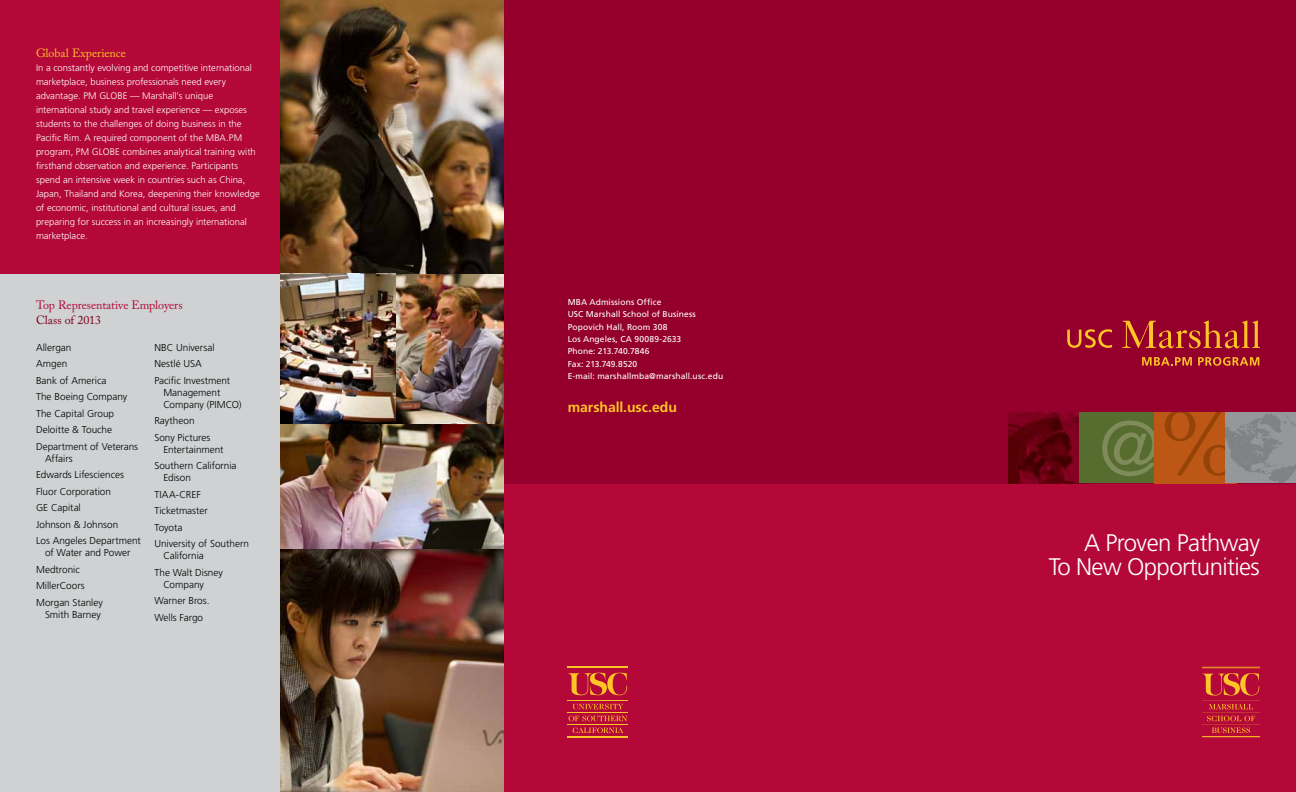
<style>
.page{position:relative;width:1296px;height:792px;background:#fff}
.page>*{position:absolute;margin:0;border:0;box-sizing:border-box;transform-origin:0 0}
.t1{font:300 24px/24px "Frutiger";letter-spacing:-.025em;color:#fff;text-align:right}
.t2{font:700 14px "Frutiger";letter-spacing:-.005em;color:#ffc425}
.t3{font:12px "Adobe Caslon Pro";letter-spacing:-.005em;color:#b30838}
.t4{font:12px "Adobe Caslon Pro";letter-spacing:-.005em;color:#ffc425}
.t5{font:12px "Adobe Caslon Pro";letter-spacing:-.005em;color:#7b001e}
.t6{font:300 10px/16.5px "Frutiger";color:#000}
.t7{font:300 9.5px/14px "Frutiger";color:#fff}
.t8{font:8.5px/12.3px "Frutiger";letter-spacing:.01em;color:#fff}
</style>
<div class="page">
<img style="left:396px;top:273px;width:108px;height:152px">
<div style="left:0;top:266px;width:288px;height:526px;background:#cfd1d2"></div>
<div style="left:0;top:0;width:295px;height:273px;background:#b30838"></div>
<img style="left:281px;top:0;width:223px;height:273px">
<img style="left:281px;top:273px;width:115px;height:152px">
<img style="left:281px;top:425px;width:223px;height:124px">
<img style="left:281px;top:549px;width:223px;height:243px">
<div style="left:504px;top:0;width:792px;height:792px;background:#b30838"></div>
<div style="left:504px;top:0;width:792px;height:483px;background:#94002b"></div>
<img style="left:1008px;top:412px;width:83px;height:72px">
<div style="left:1079px;top:412px;width:82px;height:71px;background:#576d30"></div>
<svg style="left:1102px;top:420px;width:52px;height:56px"></svg>
<div style="left:1154px;top:412px;width:83px;height:71px;background:#bc5716"></div>
<svg style="left:1165px;top:412px;width:131px;height:71px"></svg>
<svg style="left:1142px;top:357px;width:50px;height:9px"></svg>
<svg style="left:1198px;top:357px;width:61px;height:9px"></svg>
<svg style="left:1122px;top:320px;width:138px;height:28px"></svg>
<svg style="left:1067px;top:329px;width:45px;height:19px"></svg>
<svg style="left:568px;top:672px;width:59px;height:23px"></svg>
<svg style="left:573px;top:727px;width:50px;height:6px"></svg>
<svg style="left:569px;top:716px;width:58px;height:5px"></svg>
<svg style="left:573px;top:704px;width:50px;height:5px"></svg>
<hr style="left:568px;top:667px;width:60px;height:1px;background:#ffc425">
<hr style="left:568px;top:736px;width:60px;height:1px;background:#ffc425">
<hr style="left:568px;top:666px;width:60px;height:1px;background:#ffc425">
<hr style="left:568px;top:700px;width:60px;height:1px;background:#ffc425">
<hr style="left:568px;top:712px;width:60px;height:1px;background:#ffc425">
<hr style="left:568px;top:724px;width:60px;height:1px;background:#ffc425">
<hr style="left:568px;top:738px;width:60px;height:1px;background:#ffc425">
<svg style="left:1202px;top:666px;width:58px;height:72px"></svg>
<p class="t4" style="left:36px;top:46px;width:91px">Global Experience</p>
<p class="t7" style="left:36px;top:61px;width:225px">In a constantly evolving and competitive international marketplace, business professionals need every advantage. PM GLOBE — Marshall’s unique international study and travel experience — exposes students to the challenges of doing business in the Pacific Rim. A required component of the MBA.PM program, PM GLOBE combines analytical training with firsthand observation and experience. Participants spend an intensive week in countries such as China, Japan, Thailand and Korea, deepening their knowledge of economic, institutional and cultural issues, and preparing for success in an increasingly international marketplace.</p>
<p class="t3" style="left:36px;top:298px;width:148px">Top Representative Employers</p>
<p class="t5" style="left:36px;top:313px;width:67px">Class of 2013</p>
<p class="t6" style="left:36px;top:339px;width:104px">Allergan<br>Amgen<br>Bank of America<br>The Boeing Company<br>The Capital Group<br>Deloitte &amp; Touche<br>Department of Veterans</p>
<p class="t6" style="left:36px;top:450px;width:106px;text-indent:9px">Affairs<br>Edwards Lifesciences<br>Fluor Corporation<br>GE Capital<br>Johnson &amp; Johnson<br>Los Angeles Department</p>
<p class="t6" style="left:36px;top:545px;width:96px;text-indent:9px">of Water and Power<br>Medtronic<br>MillerCoors<br>Morgan Stanley</p>
<p class="t6" style="left:45px;top:606px;width:57px">Smith Barney</p>
<p class="t6" style="left:154px;top:339px;width:77px">NBC Universal<br>Nestlé USA<br>Pacific Investment</p>
<p class="t6" style="left:163px;top:386px;width:80px;line-height:12px">Management<br>Company (PIMCO)</p>
<p class="t6" style="left:154px;top:413px;width:58px">Raytheon<br>Sony Pictures</p>
<p class="t6" style="left:154px;top:441px;width:84px;text-align:center">Entertainment<br>Southern California</p>
<p class="t6" style="left:154px;top:470px;width:96px;text-indent:9px">Edison<br>TIAA-CREF<br>Ticketmaster<br>Toyota<br>University of Southern</p>
<p class="t6" style="left:154px;top:548px;width:70px;text-indent:9px">California<br>The Walt Disney</p>
<p class="t6" style="left:154px;top:576px;width:57px;text-indent:9px">Company<br>Warner Bros.<br>Wells Fargo</p>
<p class="t8" style="left:568px;top:296px;width:157px">MBA Admissions Office<br>USC Marshall School of Business<br>Popovich Hall, Room 308<br>Los Angeles, CA 90089-2633<br>Phone: 213.740.7846<br>Fax: 213.749.8520<br>E-mail: marshallmba@marshall.usc.edu</p>
<h2 class="t2" style="left:568px;top:398px;width:111px">marshall.usc.edu</h2>
<h1 class="t1" style="left:1049px;top:531px;width:213px">A Proven Pathway<br>To New Opportunities</h1>
</div>
